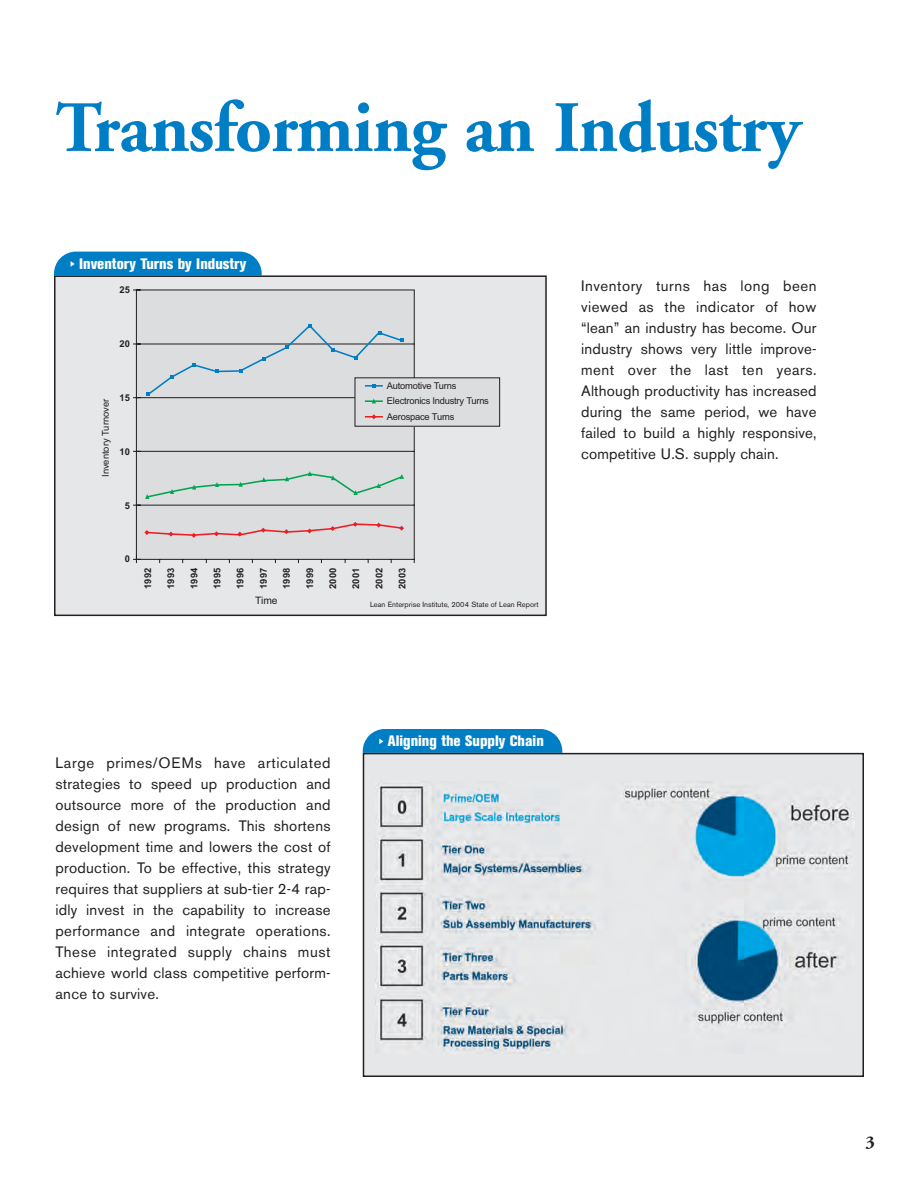
<style>
.page{position:relative;width:918px;height:1188px;background:#fff}
.page>*{position:absolute;margin:0;border:0;box-sizing:border-box;transform-origin:0 0}
.t1{font:700 72px "Adobe Garamond";letter-spacing:-.015em;color:#007ec5}
.t2{font:700 18px "Adobe Garamond";color:#231f20}
.t3{font:15px/21px "Akzidenz Grotesk BE";letter-spacing:.01em;color:#231f20;text-align:justify}
.t4{font:800 condensed 15px "Akzidenz Grotesk BE";color:#fff}
.t5{font:10.2px "Arial";color:#231f20}
.t6{font:700 9.3px "Arial";color:#231f20}
.t7{font:9.3px/15.5px "Arial";letter-spacing:-.025em;color:#231f20}
.t8{font:9.3px "Arial";color:#231f20}
.t9{font:7.5px "Akzidenz Grotesk BE";color:#231f20}
</style>
<div class="page">
<hr style="left:0;top:0;width:1px;height:1188px;background:#d4e3f4">
<svg style="left:363px;top:729px;width:199px;height:24px;background:#0c83c6"></svg>
<div style="left:54px;top:252px;width:208px;height:23px;background:#007ec5"></div>
<div style="left:364px;top:754px;width:498px;height:322px;background:#e6e7e9"></div>
<img style="left:377px;top:781px;width:478px;height:272px">
<div style="left:363px;top:753px;width:501px;height:324px;border:2px solid #231f20"></div>
<div style="left:56px;top:277px;width:489px;height:338px;background:#e6e7e9"></div>
<svg style="left:133px;top:289px;width:282px;height:275px"></svg>
<div style="left:355px;top:378px;width:145px;height:48px;background:#dcdddf"></div>
<div style="left:355px;top:377px;width:145px;height:50px;border:1px solid #231f20"></div>
<svg style="left:365px;top:414px;width:18px;height:5px"></svg>
<svg style="left:145px;top:324px;width:259px;height:79px"></svg>
<svg style="left:144px;top:522px;width:260px;height:16px"></svg>
<svg style="left:145px;top:471px;width:259px;height:28px"></svg>
<div style="left:54px;top:275px;width:493px;height:341px;border:2px solid #231f20"></div>
<h1 class="t1" style="left:55px;top:99px;width:747px">Transforming an Industry</h1>
<p class="t4" style="left:79px;top:258px;width:169px">Inventory Turns by Industry</p>
<p class="t6" style="left:120px;top:285px;width:12px">25</p>
<p class="t6" style="left:120px;top:338px;width:12px">20</p>
<p class="t8" style="left:100px;top:477px;width:80px;rotate:-90deg">Inventory Turnover</p>
<p class="t6" style="left:120px;top:392px;width:12px">15</p>
<p class="t6" style="left:120px;top:446px;width:12px">10</p>
<p class="t6" style="left:125px;top:500px;width:7px">5</p>
<p class="t7" style="left:387px;top:378px;width:104px">Automotive Turns<br>Electronics Industry Turns<br>Aerospace Turns</p>
<p class="t6" style="left:125px;top:554px;width:7px">0</p>
<p class="t6" style="left:143px;top:589px;width:22px;rotate:-90deg">1992</p>
<p class="t6" style="left:166px;top:589px;width:22px;rotate:-90deg">1993</p>
<p class="t6" style="left:189px;top:589px;width:22px;rotate:-90deg">1994</p>
<p class="t6" style="left:212px;top:589px;width:22px;rotate:-90deg">1995</p>
<p class="t6" style="left:235px;top:589px;width:22px;rotate:-90deg">1996</p>
<p class="t6" style="left:258px;top:589px;width:22px;rotate:-90deg">1997</p>
<p class="t6" style="left:281px;top:589px;width:22px;rotate:-90deg">1998</p>
<p class="t6" style="left:304px;top:589px;width:22px;rotate:-90deg">1999</p>
<p class="t6" style="left:327px;top:589px;width:22px;rotate:-90deg">2000</p>
<p class="t6" style="left:351px;top:589px;width:22px;rotate:-90deg">2001</p>
<p class="t6" style="left:374px;top:589px;width:22px;rotate:-90deg">2002</p>
<p class="t6" style="left:397px;top:589px;width:22px;rotate:-90deg">2003</p>
<p class="t5" style="left:255px;top:595px;width:24px">Time</p>
<p class="t9" style="left:370px;top:602px;width:170px">Lean Enterprise Institute, 2004 State of Lean Report</p>
<p class="t3" style="left:581px;top:277px;width:237px">Inventory turns has long been viewed as the indicator of how “lean” an industry has become. Our industry shows very little improve&shy;ment over the last ten years.<br>Although productivity has increased during the same period, we have failed to build a highly responsive, competitive U.S. supply chain.</p>
<p class="t3" style="left:55px;top:754px;width:277px">Large primes/OEMs have articulated strategies to speed up production and outsource more of the production and design of new programs. This shortens development time and lowers the cost of production. To be effective, this strategy requires that suppliers at sub-tier 2-4 rap&shy;idly invest in the capability to increase performance and integrate operations.<br>These integrated supply chains must achieve world class competitive perform&shy;ance to survive.</p>
<p class="t4" style="left:388px;top:736px;width:157px">Aligning the Supply Chain</p>
<p class="t2" style="left:866px;top:1136px;width:11px">3</p>
</div>
